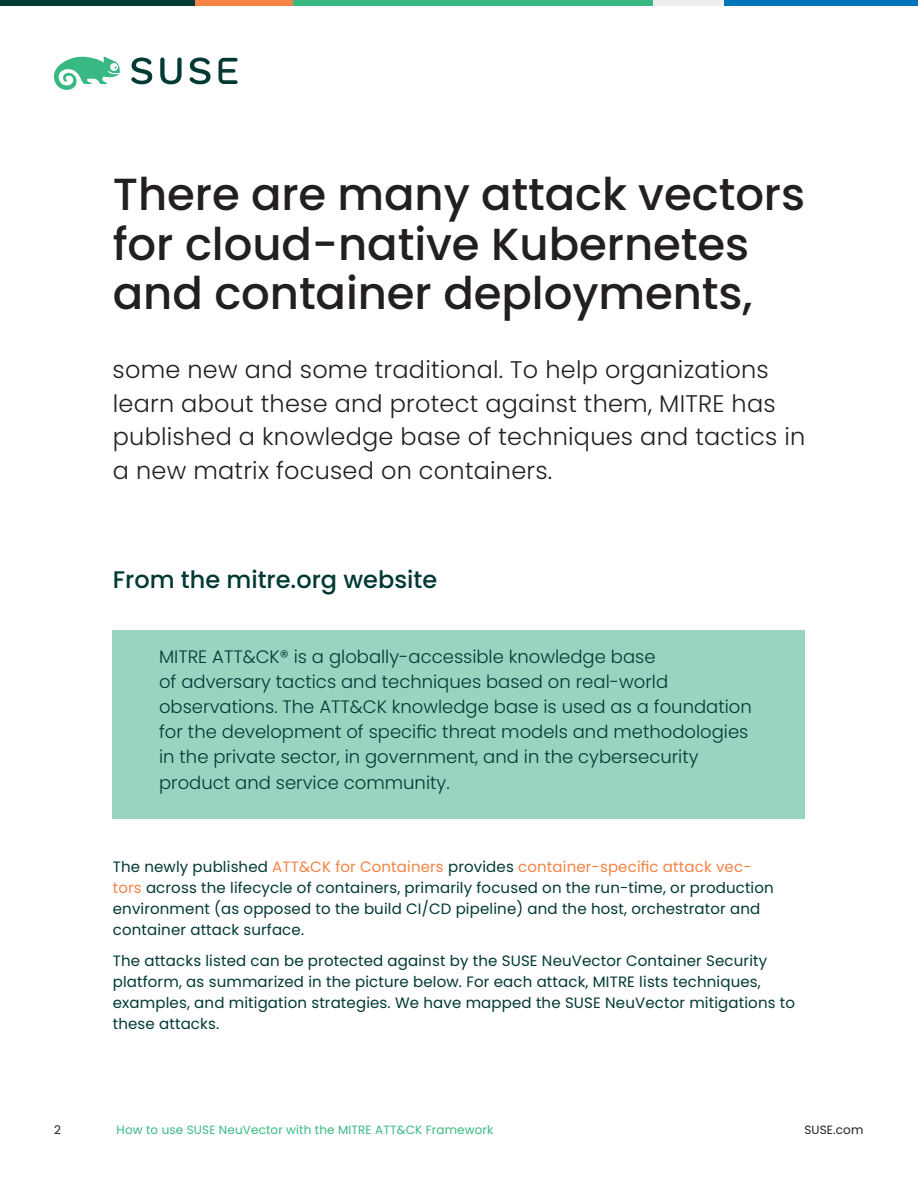
<style>
.page{position:relative;width:918px;height:1188px;background:#fff}
.page>*{position:absolute;margin:0;border:0;box-sizing:border-box;transform-origin:0 0}
.Heading_3_-_30_33{font:500 45px/49.5px "Poppins";color:#231f20}
.Body_Large_-_16_22{font:300 24px/33.6px "Poppins";letter-spacing:.01em;color:#231f20}
.Heading_4_-_16_18{font:500 24px "Poppins";color:#013935}
.Subhead_3_-_12_17{font:300 18px/25.2px "Poppins";color:#013935}
.Body_-_10_14{font:15px/21px "Poppins";letter-spacing:.01em;color:#013935}
.t1{font:12px "Poppins";letter-spacing:.01em;color:#38b983}
.t2{font:12px "Poppins";letter-spacing:.01em;color:#231f20}
.s1{color:#f58345}
</style>
<div class="page">
<svg style="left:131px;top:58px;width:107px;height:26px"></svg>
<svg style="left:54px;top:57px;width:66px;height:33px"></svg>
<div style="left:724px;top:0;width:194px;height:6px;background:#0073bc"></div>
<div style="left:653px;top:0;width:71px;height:6px;background:#eeeeef"></div>
<div style="left:293px;top:0;width:360px;height:6px;background:#38b983"></div>
<div style="left:195px;top:0;width:98px;height:6px;background:#f58345"></div>
<div style="left:0;top:0;width:195px;height:6px;background:#013935"></div>
<div style="left:113px;top:630px;width:692px;height:189px;background:#98d4c0"></div>
<p class="Heading_3_-_30_33" style="left:113px;top:170px;width:694px">There are many attack vectors for cloud-native Kubernetes and container deployments,</p>
<p class="Body_Large_-_16_22" style="left:113px;top:353px;width:694px">some new and some traditional. To help organizations learn about these and protect against them, MITRE has published a knowledge base of techniques and tactics in a new matrix focused on containers.</p>
<p class="Heading_4_-_16_18" style="left:113px;top:566px;width:326px">From the mitre.org website</p>
<p class="Subhead_3_-_12_17" style="left:159px;top:644px;width:594px">MITRE ATT&amp;CK® is a globally-accessible knowledge base<br>of adversary tactics and techniques based on real-world observations. The ATT&amp;CK knowledge base is used as a foundation for the development of specific threat models and methodologies in the private sector, in government, and in the cybersecurity product and service community.</p>
<p class="Body_-_10_14" style="left:113px;top:856px;width:663px">The newly published <span class="s1">ATT&amp;CK for Containers</span> provides <span class="s1">container-specific attack vec&shy;tors</span> across the lifecycle of containers, primarily focused on the run-time, or production environment (as opposed to the build CI/CD pipeline) and the host, orchestrator and container attack surface.</p>
<p class="Body_-_10_14" style="left:113px;top:950px;width:684px">The attacks listed can be protected against by the SUSE NeuVector Container Security platform, as summarized in the picture below. For each attack, MITRE lists techniques, examples, and mitigation strategies. We have mapped the SUSE NeuVector mitigations to these attacks.</p>
<p class="t2" style="left:54px;top:1123px;width:8px">2</p>
<p class="t1" style="left:117px;top:1123px;width:378px">How to use SUSE NeuVector with the MITRE ATT&amp;CK Framework</p>
<p class="t2" style="left:804px;top:1123px;width:61px">SUSE.com</p>
</div>
